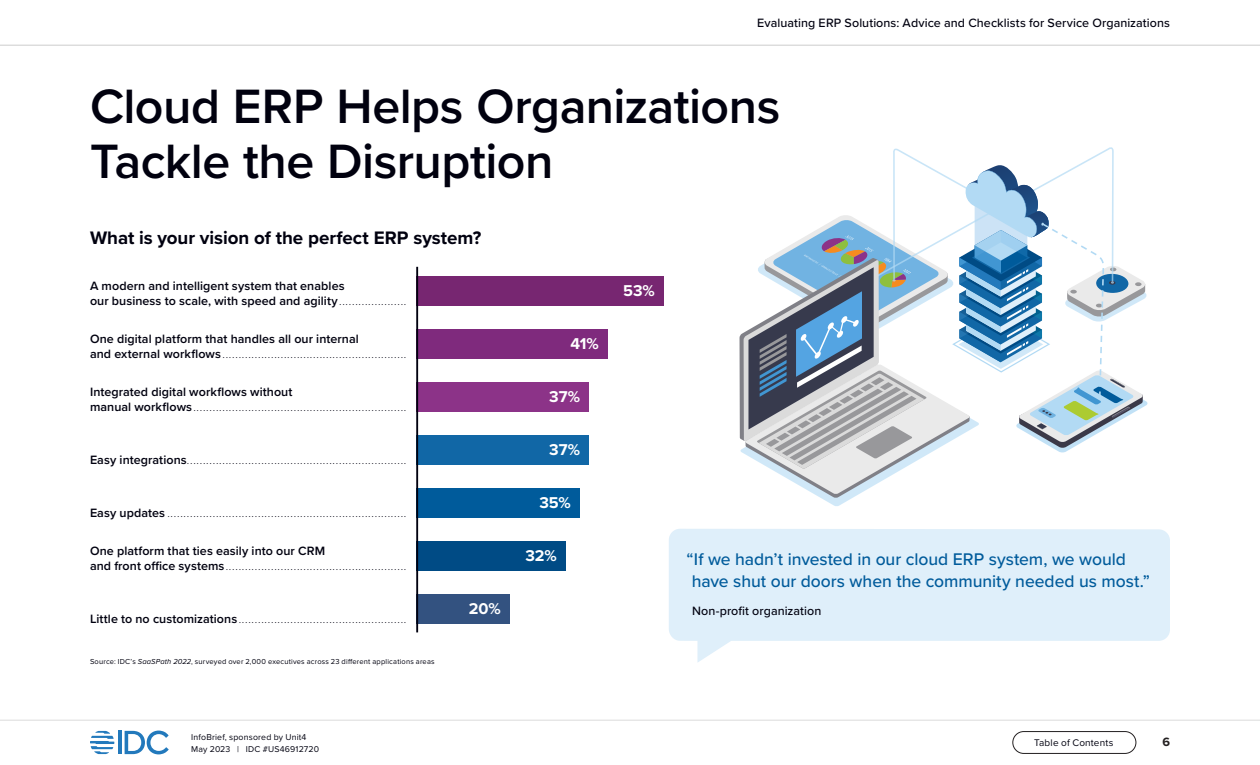
<style>
.page{position:relative;width:1260px;height:765px;background:#fff}
.page>*{position:absolute;margin:0;border:0;box-sizing:border-box;transform-origin:0 0}
.t1{font:600 50px/55px "Proxima Nova";letter-spacing:-.01em;color:#01010f}
.Figure___Heading_15p{font:700 18.75px "Proxima Nova";letter-spacing:-.005em;color:#01010f}
.P___Callout_quote_Me{font:500 17.5px/22.5px "Proxima Nova";letter-spacing:-.005em;color:#005b9b}
.Figure___Value_13pt{font:700 16.25px "Proxima Nova";letter-spacing:-.005em;color:#fff}
.Figure___Data_label{font:600 12.5px/15px "Proxima Nova";letter-spacing:.005em;color:#01010f}
.P___Callout_attribut{font:500 12.5px "Proxima Nova";letter-spacing:.005em;color:#01010f}
.t2{font:700 12.5px "Proxima Nova";color:#231f20}
.t3{font:10px "Proxima Nova";letter-spacing:.015em;color:#01010f}
.t4{font:8.75px/12.5px "Proxima Nova";letter-spacing:.02em;color:#01010f}
.Figure___Data_label-2{font:600 7.5px "Proxima Nova";color:#01010f}
.Notes_and_sources__L{font:7.5px "Proxima Nova";letter-spacing:.025em;color:#01010f}
.s1{font-size:7.5px}
.s2{font-size:12.5px}
.s3{font-style:italic}
</style>
<div class="page">
<hr style="left:0;top:720px;width:1260px;height:1px;background:#dbdbdb">
<hr style="left:118px;top:731px;width:4px;height:23px;background:#2279bc">
<svg style="left:125px;top:731px;width:44px;height:23px"></svg>
<svg style="left:90px;top:731px;width:24px;height:23px"></svg>
<div style="left:1013px;top:731px;width:123px;height:23px;border:1px solid #231f20;border-radius:11px"></div>
<hr style="left:0;top:45px;width:1260px;height:1px;background:#ccc">
<svg style="left:669px;top:529px;width:501px;height:133px;fill:#dfeffa"></svg>
<div style="left:416px;top:276px;width:248px;height:30px;background:#772671"></div>
<div style="left:416px;top:329px;width:192px;height:30px;background:#7f2a7d"></div>
<div style="left:416px;top:382px;width:173px;height:30px;background:#8c3388"></div>
<div style="left:416px;top:435px;width:173px;height:30px;background:#1167a6"></div>
<div style="left:416px;top:488px;width:164px;height:30px;background:#005b9b"></div>
<div style="left:416px;top:541px;width:150px;height:30px;background:#004b85"></div>
<div style="left:416px;top:594px;width:94px;height:30px;background:#335280"></div>
<hr style="left:416px;top:267px;width:2px;height:365px;background:#01010f">
<svg style="left:740px;top:147px;width:408px;height:359px"></svg>
<h3 class="P___Callout_attribut" style="left:757px;top:13px;width:414px">Evaluating ERP Solutions: Advice and Checklists for Service Organizations</h3>
<h2 class="t1" style="left:90px;top:78px;width:692px">Cloud ERP Helps Organizations<br>Tackle the Disruption</h2>
<p class="Figure___Heading_15p" style="left:90px;top:224px;width:393px">What is your vision of the perfect ERP system?</p>
<p class="Figure___Data_label" style="left:90px;top:277px;width:256px">A modern and intelligent system that enables our business to scale, with speed and agility<span class="s1">......................</span></p>
<p class="Figure___Data_label" style="left:90px;top:331px;width:270px">One digital platform that handles all our internal</p>
<p class="Figure___Data_label-2" style="left:90px;top:349px;width:134px"><span class="s2">and external workflows</span>..........................................................</p>
<p class="Figure___Data_label" style="left:90px;top:384px;width:204px">Integrated digital workflows without</p>
<p class="Figure___Data_label-2" style="left:90px;top:403px;width:105px"><span class="s2">manual workflows</span>...................................................................</p>
<p class="Figure___Data_label-2" style="left:90px;top:456px;width:100px"><span class="s2">Easy integrations</span>.....................................................................</p>
<p class="Figure___Data_label-2" style="left:90px;top:509px;width:79px"><span class="s2">Easy updates</span>...........................................................................</p>
<p class="Figure___Data_label" style="left:90px;top:543px;width:237px">One platform that ties easily into our CRM</p>
<p class="Figure___Data_label-2" style="left:90px;top:562px;width:138px"><span class="s2">and front office systems</span>.........................................................</p>
<p class="Figure___Data_label-2" style="left:90px;top:615px;width:150px"><span class="s2">Little to no customizations</span>.....................................................</p>
<p class="Notes_and_sources__L" style="left:90px;top:656px;width:346px">Source: IDCʼs <span class="s3">SaaSPath 2022</span>, surveyed over 2,000 executives across 23 different applications areas</p>
<p class="Figure___Value_13pt" style="left:469px;top:597px;width:33px">20%</p>
<p class="Figure___Value_13pt" style="left:571px;top:332px;width:30px">41%</p>
<p class="Figure___Value_13pt" style="left:549px;top:385px;width:32px">37%</p>
<p class="Figure___Value_13pt" style="left:549px;top:438px;width:32px">37%</p>
<p class="Figure___Value_13pt" style="left:539px;top:491px;width:33px">35%</p>
<p class="Figure___Value_13pt" style="left:525px;top:544px;width:33px">32%</p>
<p class="Figure___Value_13pt" style="left:623px;top:278px;width:33px">53%</p>
<p class="P___Callout_quote_Me" style="left:687px;top:547px;width:465px">“If we hadn’t invested in our cloud ERP system, we would have shut our doors when the community needed us most.”</p>
<p class="P___Callout_attribut" style="left:692px;top:602px;width:131px">Non-profit organization</p>
<p class="t4" style="left:191px;top:730px;width:129px">InfoBrief, sponsored by Unit4<br>May 2023 | IDC #US46912720</p>
<h3 class="t3" style="left:1034px;top:735px;width:81px">Table of Contents</h3>
<h3 class="t2" style="left:1162px;top:733px;width:9px">6</h3>
</div>
